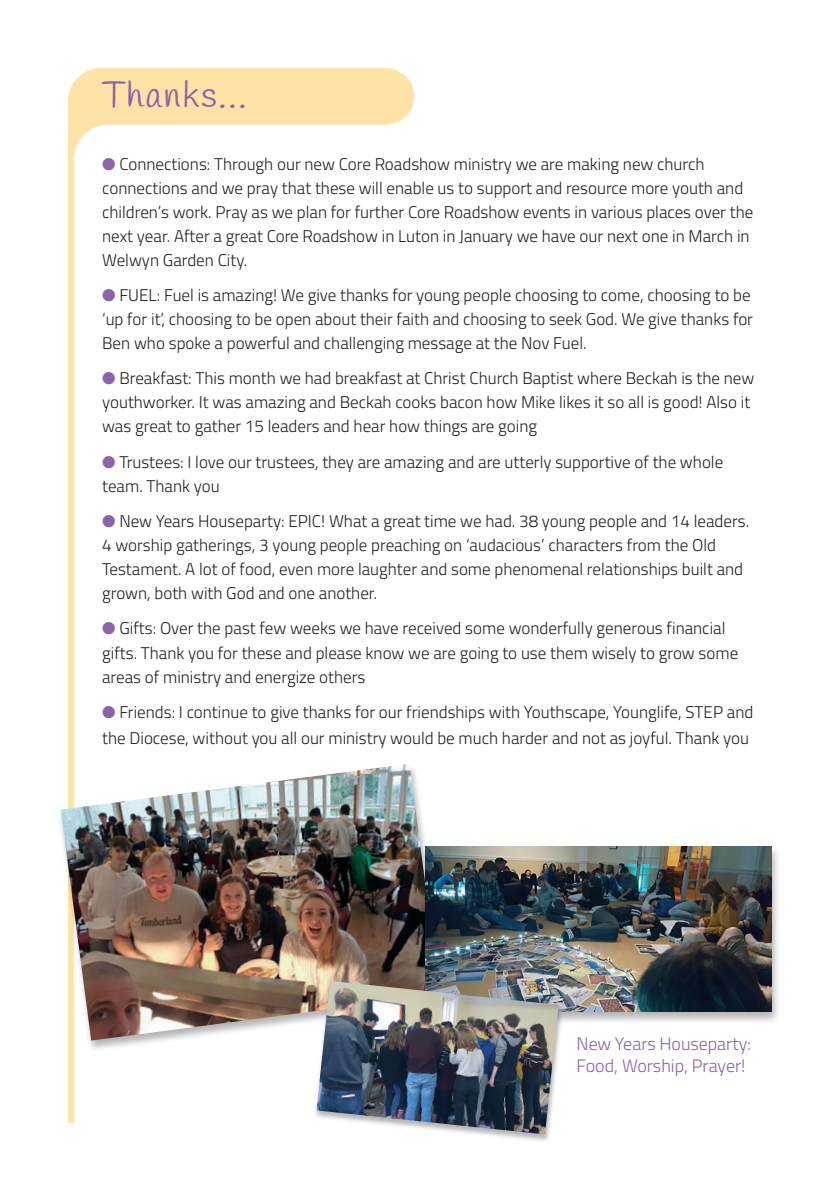
<style>
.page{position:relative;width:840px;height:1191px;background:#fff}
.page>*{position:absolute;margin:0;border:0;box-sizing:border-box;transform-origin:0 0}
.t1{font:36px "Handlee";letter-spacing:.05em;color:#8c62aa}
.t2{font:300 18px/22px "Titillium Web";color:#8c62aa}
.t3{font:300 17px/24px "Titillium Web";color:#231f20}
.s1{color:#8c62aa}
</style>
<div class="page">
<svg style="left:68px;top:68px;width:347px;height:1055px"></svg>
<div style="left:56px;top:763px;width:392px;height:290px;background:#231f20;opacity:.33"></div>
<img style="left:61px;top:763px;width:378px;height:277px">
<div style="left:419px;top:845px;width:362px;height:180px;background:#231f20;opacity:.33"></div>
<img style="left:425px;top:846px;width:346px;height:165px">
<div style="left:313px;top:980px;width:251px;height:163px;background:#231f20;opacity:.33"></div>
<img style="left:316px;top:981px;width:242px;height:153px">
<h1 class="t1" style="left:102px;top:74px;width:146px">Thanks...</h1>
<p class="t3" style="left:102px;top:151px;width:652px"><span class="s1">●</span> Connections: Through our new Core Roadshow ministry we are making new church connections and we pray that these will enable us to support and resource more youth and children’s work. Pray as we plan for further Core Roadshow events in various places over the next year. After a great Core Roadshow in Luton in January we have our next one in March in Welwyn Garden City.</p>
<p class="t3" style="left:102px;top:282px;width:652px"><span class="s1">●</span> FUEL: Fuel is amazing! We give thanks for young people choosing to come, choosing to be ‘up for it’, choosing to be open about their faith and choosing to seek God. We give thanks for<br>Ben who spoke a powerful and challenging message at the Nov Fuel.</p>
<p class="t3" style="left:102px;top:365px;width:653px"><span class="s1">●</span> Breakfast: This month we had breakfast at Christ Church Baptist where Beckah is the new youthworker. It was amazing and Beckah cooks bacon how Mike likes it so all is good! Also it was great to gather 15 leaders and hear how things are going</p>
<p class="t3" style="left:102px;top:449px;width:622px"><span class="s1">●</span> Trustees: I love our trustees, they are amazing and are utterly supportive of the whole team. Thank you</p>
<p class="t3" style="left:102px;top:508px;width:648px"><span class="s1">●</span> New Years Houseparty: EPIC! What a great time we had. 38 young people and 14 leaders.<br>4 worship gatherings, 3 young people preaching on ‘audacious’ characters from the Old Testament. A lot of food, even more laughter and some phenomenal relationships built and grown, both with God and one another.</p>
<p class="t3" style="left:102px;top:615px;width:637px"><span class="s1">●</span> Gifts: Over the past few weeks we have received some wonderfully generous financial gifts. Thank you for these and please know we are going to use them wisely to grow some areas of ministry and energize others</p>
<p class="t3" style="left:102px;top:698px;width:652px;line-height:26px"><span class="s1">●</span> Friends: I continue to give thanks for our friendships with Youthscape, Younglife, STEP and the Diocese, without you all our ministry would be much harder and not as joyful. Thank you</p>
<p class="t2" style="left:576px;top:1031px;width:176px">New Years Houseparty:<br>Food, Worship, Prayer!</p>
</div>
